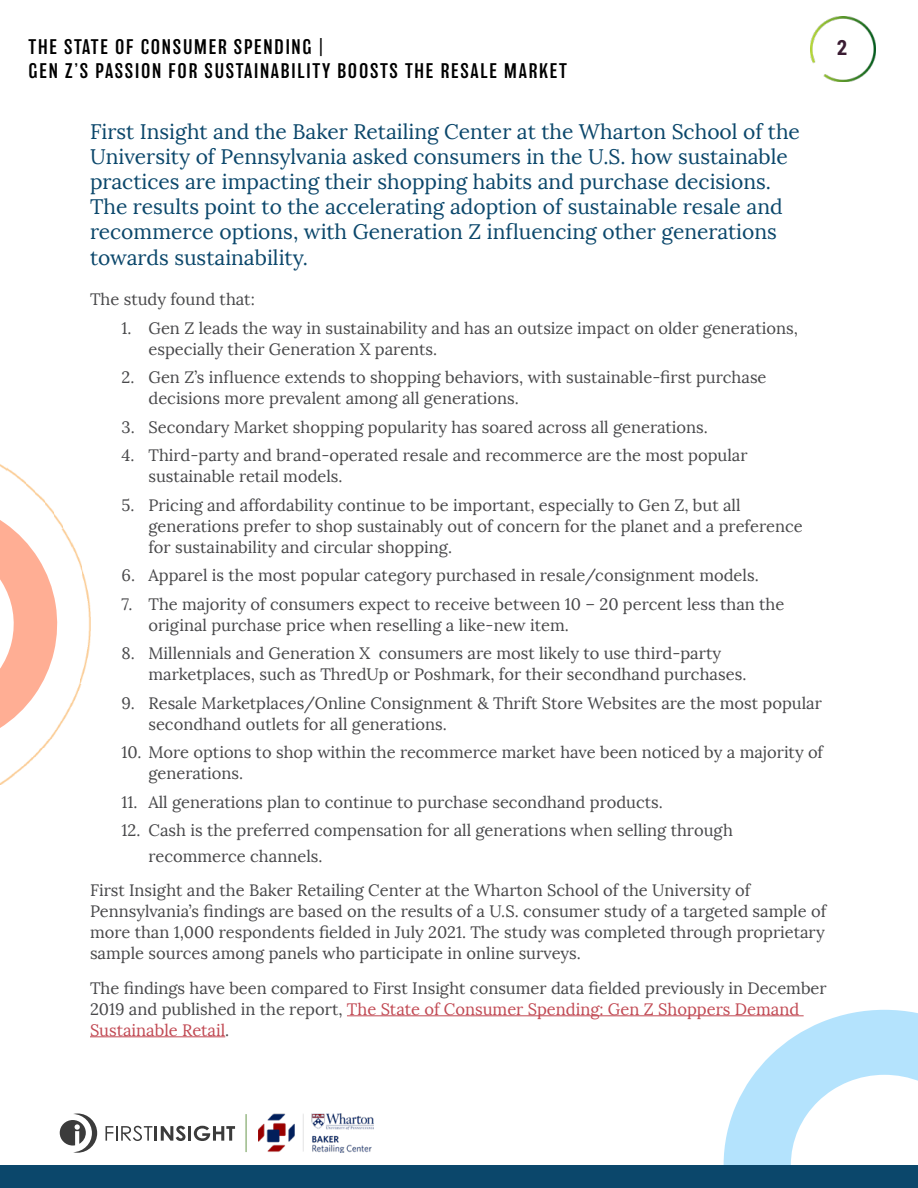
<style>
.page{position:relative;width:918px;height:1188px;background:#fff}
.page>*{position:absolute;margin:0;border:0;box-sizing:border-box;transform-origin:0 0}
.t1{font:21px/25.2px "Lora";color:#0b476b}
.t2{font:700 21px "Roboto Condensed";color:#3a1c32}
.t3{font:300 19.5px/24px "Balboa";letter-spacing:.09em;color:#000}
.t4{font:16.5px/21px "Lora";color:#48484a}
.s1{color:#c14953}
</style>
<div class="page">
<svg style="left:724px;top:1010px;width:194px;height:155px"></svg>
<img style="left:810px;top:16px;width:65px;height:66px">
<svg style="left:106px;top:1126px;width:46px;height:15px"></svg>
<hr style="left:154px;top:1126px;width:3px;height:15px;background:#000">
<svg style="left:161px;top:1126px;width:25px;height:15px"></svg>
<hr style="left:188px;top:1126px;width:3px;height:15px;background:#000">
<svg style="left:194px;top:1126px;width:41px;height:15px"></svg>
<svg style="left:60px;top:1113px;width:37px;height:40px"></svg>
<img style="left:258px;top:1113px;width:115px;height:39px">
<hr style="left:246px;top:1114px;width:1px;height:38px;background:#69984d">
<img style="left:0;top:775px;width:15px;height:9px">
<img style="left:11px;top:766px;width:15px;height:9px">
<img style="left:23px;top:757px;width:12px;height:9px">
<img style="left:33px;top:748px;width:11px;height:9px">
<img style="left:58px;top:719px;width:6px;height:10px">
<img style="left:62px;top:703px;width:9px;height:17px">
<img style="left:71px;top:676px;width:10px;height:31px">
<img style="left:81px;top:565px;width:10px;height:118px">
<img style="left:71px;top:542px;width:10px;height:27px">
<img style="left:62px;top:527px;width:10px;height:20px">
<img style="left:58px;top:519px;width:5px;height:10px">
<img style="left:35px;top:491px;width:9px;height:10px">
<img style="left:25px;top:481px;width:10px;height:13px">
<img style="left:16px;top:474px;width:9px;height:10px">
<img style="left:7px;top:467px;width:9px;height:10px">
<img style="left:0;top:464px;width:7px;height:7px">
<svg style="left:0;top:501px;width:58px;height:246px"></svg>
<div style="left:0;top:1165px;width:918px;height:23px;background:#0b476b"></div>
<hr style="left:347px;top:1015px;width:457px;height:1px;background:#c14953">
<hr style="left:90px;top:1036px;width:135px;height:1px;background:#c14953">
<p class="t3" style="left:28px;top:35px;width:540px">THE STATE OF CONSUMER SPENDING |<br>GEN Z’S PASSION FOR SUSTAINABILITY BOOSTS THE RESALE MARKET</p>
<p class="t2" style="left:837px;top:32px;width:12px">2</p>
<p class="t1" style="left:90px;top:119px;width:712px">First Insight and the Baker Retailing Center at the Wharton School of the University of Pennsylvania asked consumers in the U.S. how sustainable practices are impacting their shopping habits and purchase decisions.<br>The results point to the accelerating adoption of sustainable resale and recommerce options, with Generation Z influencing other generations towards sustainability.</p>
<p class="t4" style="left:90px;top:289px;width:166px">The study found that:</p>
<p class="t4" style="left:148px;top:318px;width:651px;text-indent:-27px">1. Gen Z leads the way in sustainability and has an outsize impact on older generations, especially their Generation X parents.</p>
<p class="t4" style="left:148px;top:367px;width:620px;text-indent:-27px">2. Gen Z’s influence extends to shopping behaviors, with sustainable-first purchase decisions more prevalent among all generations.</p>
<p class="t4" style="left:121px;top:417px;width:588px">3. Secondary Market shopping popularity has soared across all generations.</p>
<p class="t4" style="left:148px;top:445px;width:601px;text-indent:-27px">4. Third-party and brand-operated resale and recommerce are the most popular sustainable retail models.</p>
<p class="t4" style="left:148px;top:495px;width:656px;text-indent:-27px">5. Pricing and affordability continue to be important, especially to Gen Z, but all generations prefer to shop sustainably out of concern for the planet and a preference for sustainability and circular shopping.</p>
<p class="t4" style="left:121px;top:565px;width:639px">6. Apparel is the most popular category purchased in resale/consignment models.</p>
<p class="t4" style="left:148px;top:594px;width:637px;text-indent:-27px">7. The majority of consumers expect to receive between 10 – 20 percent less than the original purchase price when reselling a like-new item.</p>
<p class="t4" style="left:148px;top:643px;width:599px;text-indent:-27px">8. Millennials and Generation X consumers are most likely to use third-party marketplaces, such as ThredUp or Poshmark, for their secondhand purchases.</p>
<p class="t4" style="left:148px;top:693px;width:675px;text-indent:-27px">9. Resale Marketplaces/Online Consignment &amp; Thrift Store Websites are the most popular secondhand outlets for all generations.</p>
<p class="t4" style="left:148px;top:742px;width:676px;text-indent:-27px">10. More options to shop within the recommerce market have been noticed by a majority of generations.</p>
<p class="t4" style="left:121px;top:792px;width:543px">11. All generations plan to continue to purchase secondhand products.</p>
<p class="t4" style="left:148px;top:818px;width:586px;line-height:25.2px;text-indent:-27px">12. Cash is the preferred compensation for all generations when selling through recommerce channels.</p>
<p class="t4" style="left:90px;top:880px;width:738px">First Insight and the Baker Retailing Center at the Wharton School of the University of Pennsylvania’s findings are based on the results of a U.S. consumer study of a targeted sample of more than 1,000 respondents fielded in July 2021. The study was completed through proprietary sample sources among panels who participate in online surveys.</p>
<p class="t4" style="left:90px;top:977px;width:738px">The findings have been compared to First Insight consumer data fielded previously in December<br>2019 and published in the report, <span class="s1">The State of Consumer Spending: Gen Z Shoppers Demand<br>Sustainable Retail</span>.</p>
</div>
